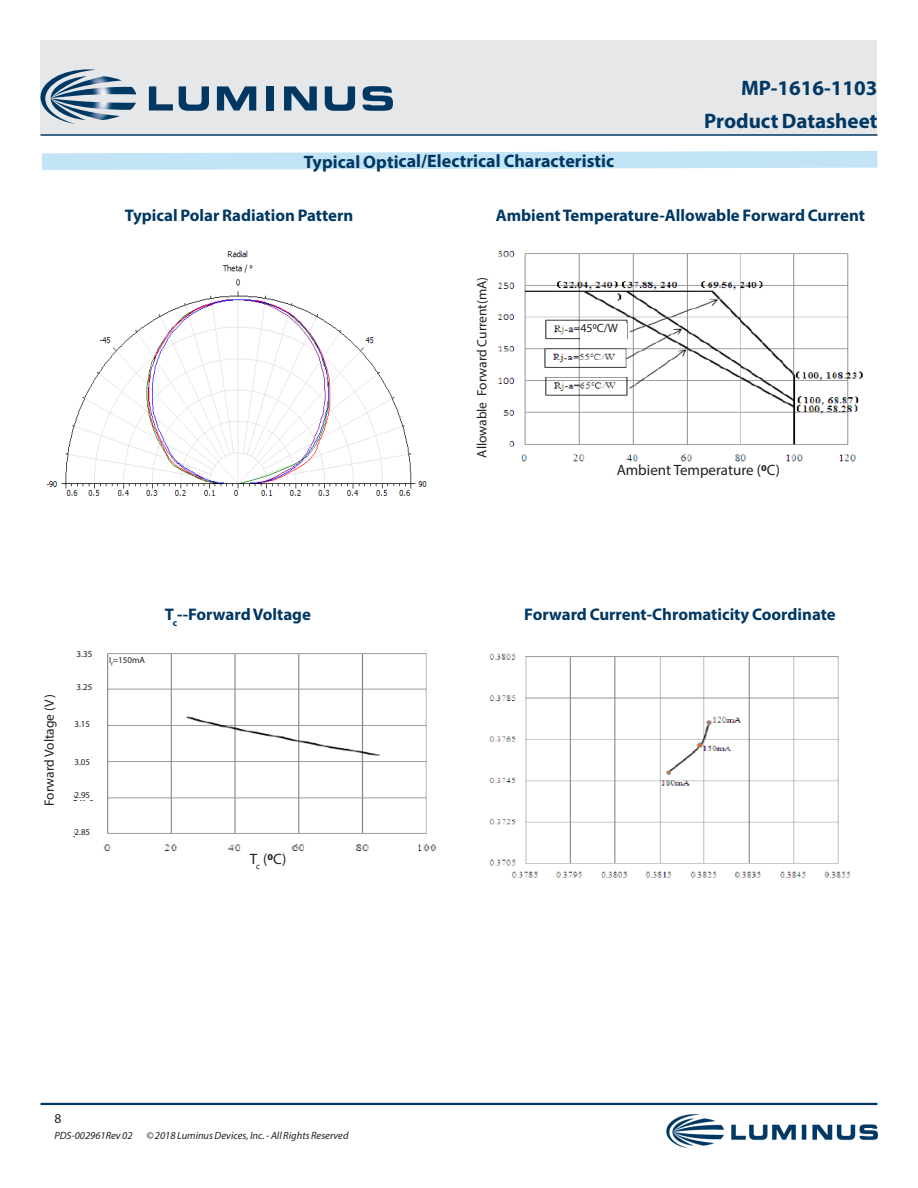
<style>
.page{position:relative;width:918px;height:1188px;background:#fff}
.page>*{position:absolute;margin:0;border:0;box-sizing:border-box;transform-origin:0 0}
.DS_Title1{font:700 21px "Myriad Pro";color:#003863}
.t1{font:700 18px "Myriad Pro";letter-spacing:-.005em;color:#003863}
.t2{font:700 16.8px "Myriad Pro";color:#003863}
.t3{font:15px "Myriad Pro";color:#231f20}
.zzFooterRight2{font:13.5px "Myriad Pro";color:#231f20}
.t4{font:12px "Myriad Pro";color:#231f20}
.zzFooterRight1{font:italic 10.5px "Myriad Pro";color:#231f20}
.t5{font:9px "Myriad Pro";color:#231f20}
.s1{font-weight:700}
</style>
<div class="page">
<div style="left:40px;top:40px;width:838px;height:95px;background:#e6e7e9"></div>
<hr style="left:40px;top:1103px;width:838px;height:2px;background:#003863">
<hr style="left:40px;top:134px;width:838px;height:2px;background:#003863">
<svg style="left:40px;top:69px;width:96px;height:55px"></svg>
<svg style="left:149px;top:86px;width:24px;height:25px"></svg>
<svg style="left:179px;top:86px;width:30px;height:25px"></svg>
<svg style="left:217px;top:86px;width:39px;height:25px"></svg>
<div style="left:266px;top:86px;width:8px;height:25px;background:#003863"></div>
<svg style="left:284px;top:86px;width:33px;height:25px"></svg>
<svg style="left:325px;top:86px;width:30px;height:25px"></svg>
<svg style="left:363px;top:86px;width:30px;height:25px"></svg>
<svg style="left:42px;top:151px;width:836px;height:19px;background:#cae6f7"></svg>
<img style="left:666px;top:1115px;width:212px;height:33px">
<img style="left:72px;top:649px;width:365px;height:209px">
<img style="left:489px;top:653px;width:361px;height:225px">
<img style="left:497px;top:250px;width:366px;height:226px">
<div style="left:617px;top:464px;width:204px;height:15px;background:#fff"></div>
<div style="left:250px;top:853px;width:41px;height:19px;background:#fff"></div>
<div style="left:75px;top:828px;width:19px;height:9px;background:#fff"></div>
<div style="left:75px;top:792px;width:19px;height:8px;background:#fff"></div>
<div style="left:70px;top:758px;width:24px;height:9px;background:#fff"></div>
<div style="left:70px;top:720px;width:24px;height:13px;background:#fff"></div>
<div style="left:72px;top:683px;width:25px;height:13px;background:#fff"></div>
<div style="left:72px;top:650px;width:25px;height:13px;background:#fff"></div>
<div style="left:109px;top:657px;width:61px;height:16px;background:#fff"></div>
<img style="left:46px;top:250px;width:381px;height:246px">
<div style="left:580px;top:323px;width:47px;height:18px;background:#fff"></div>
<p class="DS_Title1" style="left:741px;top:74px;width:138px">MP-1616-1103</p>
<p class="DS_Title1" style="left:704px;top:107px;width:175px">Product Datasheet</p>
<p class="t1" style="left:304px;top:149px;width:312px">Typical Optical/Electrical Characteristic</p>
<p class="t2" style="left:125px;top:204px;width:230px">Typical Polar Radiation Pattern</p>
<p class="t2" style="left:496px;top:204px;width:371px">Ambient Temperature-Allowable Forward Current</p>
<p class="zzFooterRight2" style="left:474px;top:458px;width:182px;rotate:-90deg">Allowable Forward Current(mA)</p>
<p class="t4" style="left:580px;top:320px;width:39px">450C/W</p>
<p class="t3" style="left:617px;top:461px;width:165px">Ambient Temperature (<span class="s1">0</span>C)</p>
<p class="zzFooterRight2" style="left:41px;top:806px;width:113px;rotate:-90deg">Forward Voltage (V)</p>
<p class="t5" style="left:77px;top:648px;width:17px">3.35</p>
<p class="t5" style="left:77px;top:682px;width:17px">3.25</p>
<p class="t5" style="left:74px;top:719px;width:17px">3.15</p>
<p class="t5" style="left:74px;top:756px;width:17px">3.05</p>
<p class="t5" style="left:75px;top:790px;width:17px">2.95</p>
<p class="t5" style="left:75px;top:827px;width:17px">2.85</p>
<p class="t5" style="left:109px;top:655px;width:38px">I<sub>f</sub>=150mA</p>
<p class="t2" style="left:165px;top:604px;width:148px">T<sub>c</sub>--Forward Voltage</p>
<p class="t2" style="left:524px;top:604px;width:313px">Forward Current-Chromaticity Coordinate</p>
<p class="t3" style="left:250px;top:850px;width:38px">T<sub>c</sub> (<span class="s1">0</span>C)</p>
<p class="zzFooterRight2" style="left:54px;top:1110px;width:8px">8</p>
<p class="zzFooterRight1" style="left:54px;top:1129px;width:80px">PDS-002961Rev 02</p>
<p class="zzFooterRight1" style="left:146px;top:1129px;width:204px">© 2018 Luminus Devices, Inc. - All Rights Reserved</p>
</div>
